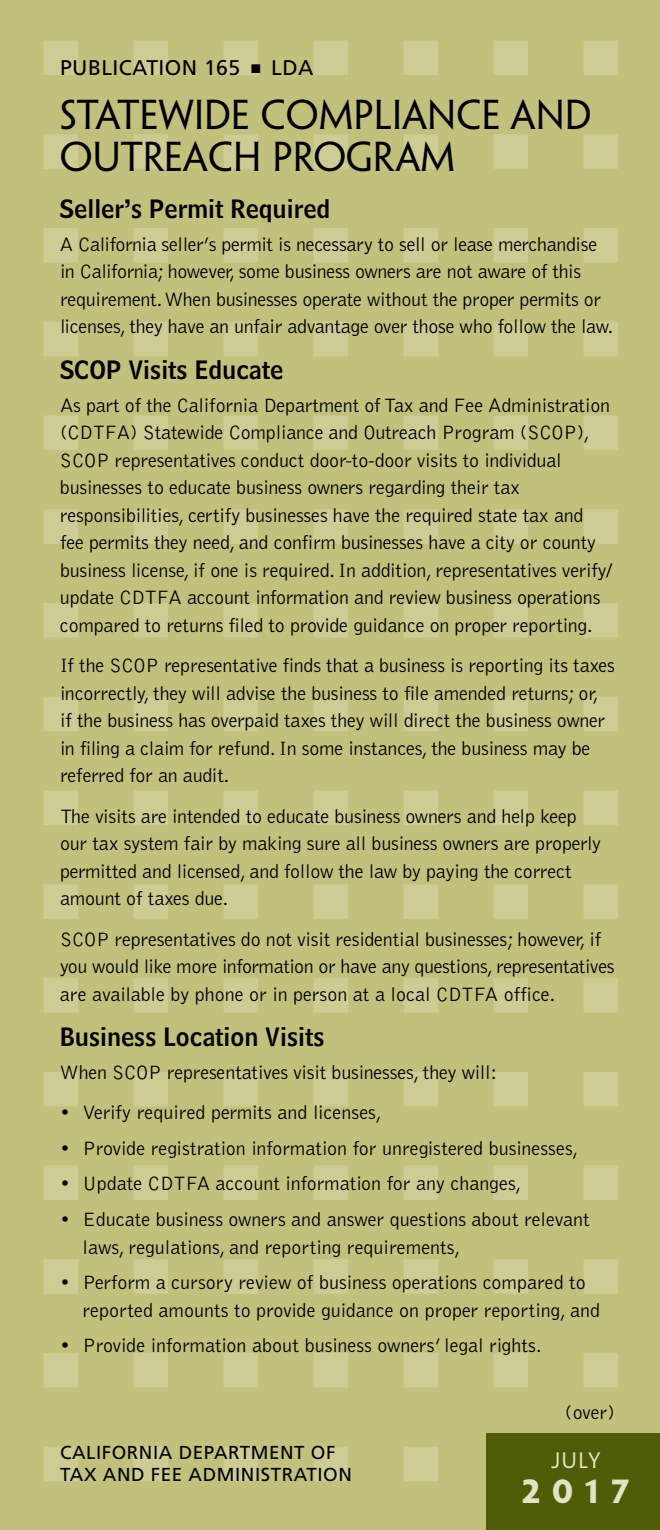
<style>
.page{position:relative;width:660px;height:1530px;background:#c1c17d}
.page>*{position:absolute;margin:0;border:0;box-sizing:border-box;transform-origin:0 0}
.t1{font:37.5px/42.5px "Penumbra Flare Std";color:#000}
.t2{font:700 30px "Penumbra Sans Std";color:#e2e3c4}
.t3{font:25px "Bell Centennial Std Name Num";color:#000}
.t4{font:21.25px "Frutiger LT Std";letter-spacing:.02em;color:#000}
.body{font:300 20px/27.5px "Bell Gothic Std";letter-spacing:-.01em;color:#000}
.bullet{font:300 20px/27.5px "Bell Gothic Std";color:#000}
.t5{font:20px "Penumbra Flare Std";color:#e2e3c4}
.t6{font:18.75px/22.5px "Frutiger LT Std";letter-spacing:.03em;color:#000}
</style>
<div class="page">
<svg style="left:44px;top:1447px;width:394px;height:34px"></svg>
<svg style="left:44px;top:1353px;width:574px;height:35px"></svg>
<svg style="left:44px;top:1259px;width:574px;height:35px"></svg>
<svg style="left:44px;top:1166px;width:574px;height:34px"></svg>
<svg style="left:44px;top:1072px;width:574px;height:34px"></svg>
<svg style="left:44px;top:978px;width:574px;height:35px"></svg>
<svg style="left:44px;top:884px;width:574px;height:35px"></svg>
<svg style="left:44px;top:791px;width:574px;height:34px"></svg>
<svg style="left:44px;top:697px;width:574px;height:34px"></svg>
<svg style="left:44px;top:603px;width:574px;height:35px"></svg>
<svg style="left:44px;top:509px;width:574px;height:35px"></svg>
<svg style="left:44px;top:416px;width:574px;height:34px"></svg>
<svg style="left:44px;top:322px;width:574px;height:34px"></svg>
<svg style="left:44px;top:228px;width:574px;height:35px"></svg>
<svg style="left:44px;top:134px;width:574px;height:35px"></svg>
<svg style="left:44px;top:41px;width:574px;height:34px"></svg>
<div style="left:486px;top:1433px;width:174px;height:97px;background:#505d08"></div>
<p class="t4" style="left:60px;top:55px;width:255px">PUBLICATION 165 ■ LDA</p>
<h1 class="t1" style="left:60px;top:94px;width:533px">STATEWIDE COMPLIANCE AND<br>OUTREACH PROGRAM</h1>
<h2 class="t3" style="left:60px;top:194px;width:272px">Seller’s Permit Required</h2>
<p class="body" style="left:60px;top:231px;width:555px">A California seller’s permit is necessary to sell or lease merchandise in California; however, some business owners are not aware of this requirement.When businesses operate without the proper permits or licenses, they have an unfair advantage over those who follow the law.</p>
<h2 class="t3" style="left:60px;top:354px;width:225px">SCOP Visits Educate</h2>
<p class="body" style="left:60px;top:392px;width:554px">As part of the California Department of Tax and Fee Administration (CDTFA) Statewide Compliance and Outreach Program (SCOP), SCOP representatives conduct door-to-door visits to individual businesses to educate business owners regarding their tax responsibilities, certify businesses have the required state tax and fee permits they need, and confirm businesses have a city or county business license, if one is required. In addition, representatives verify/ update CDTFA account information and review business operations compared to returns filed to provide guidance on proper reporting.</p>
<p class="body" style="left:60px;top:652px;width:556px">If the SCOP representative finds that a business is reporting its taxes incorrectly, they will advise the business to file amended returns; or, if the business has overpaid taxes they will direct the business owner in filing a claim for refund. In some instances, the business may be referred for an audit.</p>
<p class="body" style="left:60px;top:803px;width:543px">The visits are intended to educate business owners and help keep our tax system fair by making sure all business owners are properly permitted and licensed, and follow the law by paying the correct amount of taxes due.</p>
<p class="body" style="left:60px;top:926px;width:556px">SCOP representatives do not visit residential businesses; however, if you would like more information or have any questions, representatives are available by phone or in person at a local CDTFA office.</p>
<h2 class="t3" style="left:60px;top:1021px;width:266px">Business Location Visits</h2>
<p class="body" style="left:60px;top:1059px;width:439px">When SCOP representatives visit businesses, they will:</p>
<p class="bullet" style="left:60px;top:1099px;width:323px">• Verify required permits and licenses,</p>
<p class="bullet" style="left:60px;top:1135px;width:520px">• Provide registration information for unregistered businesses,</p>
<p class="bullet" style="left:60px;top:1171px;width:463px">• Update CDTFA account information for any changes,</p>
<p class="bullet" style="left:82px;top:1206px;width:509px;text-indent:-22px">• Educate business owners and answer questions about relevant laws, regulations, and reporting requirements,</p>
<p class="bullet" style="left:82px;top:1269px;width:519px;text-indent:-22px">• Perform a cursory review of business operations compared to reported amounts to provide guidance on proper reporting, and</p>
<p class="bullet" style="left:60px;top:1332px;width:483px">• Provide information about business owners’ legal rights.</p>
<p class="t6" style="left:60px;top:1441px;width:293px">CALIFORNIA DEPARTMENT OF<br>TAX AND FEE ADMINISTRATION</p>
<p class="body" style="left:565px;top:1400px;width:52px">(over)</p>
<p class="t5" style="left:551px;top:1449px;width:51px">JULY</p>
<p class="t2" style="left:522px;top:1473px;width:109px">2017</p>
</div>
